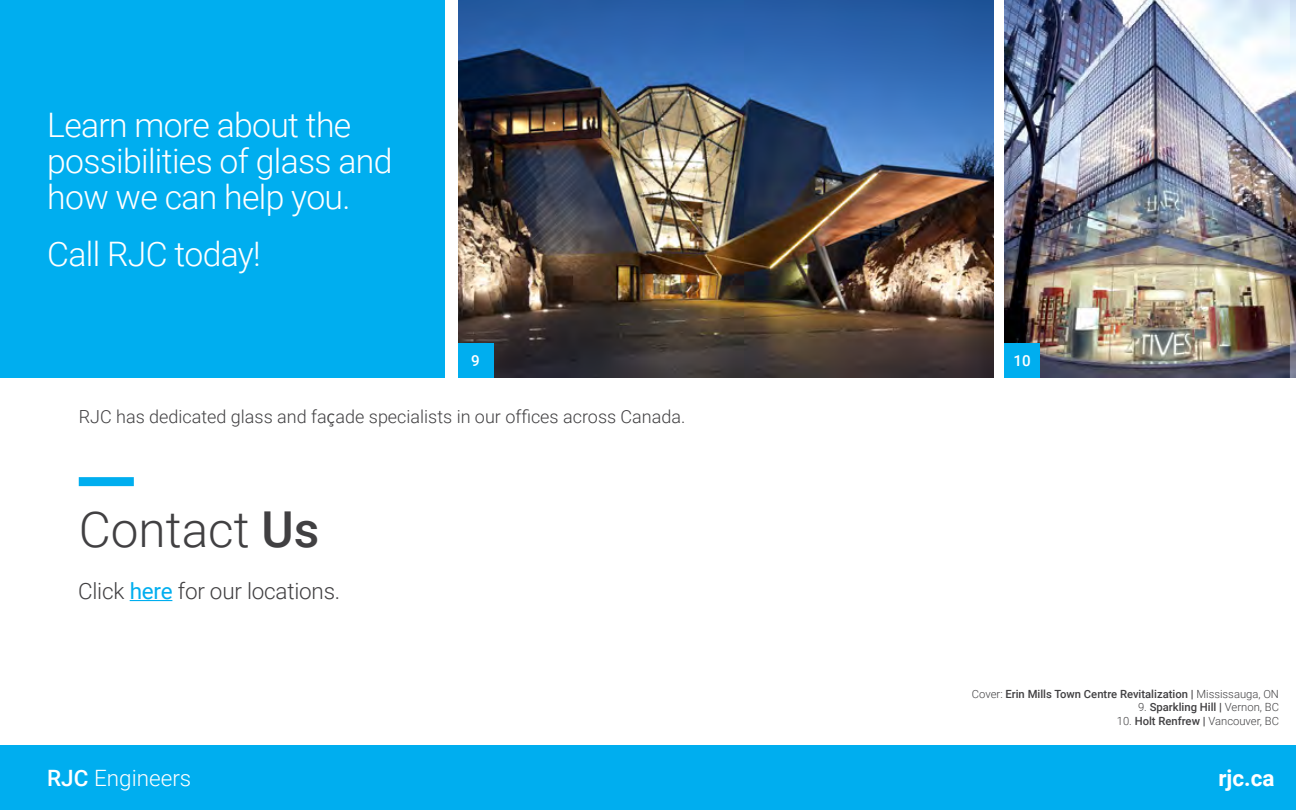
<style>
.page{position:relative;width:1296px;height:810px;background:#fff}
.page>*{position:absolute;margin:0;border:0;box-sizing:border-box;transform-origin:0 0}
.t1{font:300 49.5px "Roboto";color:#414042}
.t2{font:300 33.75px/36px "Roboto";letter-spacing:-.02em;color:#fff}
.t3{font:300 22.5px "Roboto";letter-spacing:-.01em;color:#414042}
.t4{font:300 22.5px "Roboto";color:#fff}
.t5{font:700 22.5px "Roboto";color:#fff}
.t6{font:300 18px "Roboto";color:#414042}
.t7{font:500 15.3px "Roboto";color:#fff}
.t8{font:500 11.25px "Roboto";color:#414042}
.t9{font:300 11.25px "Roboto";color:#414042}
.s1{font-family:"Interstate"}
.s2{font-weight:500}
.s3{font-weight:400;color:#00aeef}
.s4{font-weight:300}
</style>
<div class="page">
<div style="left:0;top:745px;width:1296px;height:65px;background:#00aeef"></div>
<div style="left:0;top:0;width:445px;height:377px;background:#00aeef"></div>
<img style="left:458px;top:0;width:535px;height:377px">
<img style="left:1004px;top:0;width:292px;height:377px">
<div style="left:458px;top:343px;width:35px;height:34px;background:#00aeef"></div>
<div style="left:1004px;top:343px;width:36px;height:34px;background:#00aeef"></div>
<hr style="left:130px;top:600px;width:42px;height:1px;background:#00aeef">
<div style="left:79px;top:477px;width:55px;height:9px;background:#00aeef"></div>
<h2 class="t2" style="left:47px;top:106px;width:347px">Learn more about the possibilities of glass and how we can help you.</h2>
<h2 class="t2" style="left:47px;top:234px;width:215px">Call RJC today!</h2>
<h3 class="t7" style="left:471px;top:350px;width:10px">9</h3>
<h3 class="t7" style="left:1013px;top:350px;width:19px">10</h3>
<h3 class="t6" style="left:79px;top:404px;width:608px">RJC has dedicated glass and fa<span class="s1">ç</span>ade specialists in our offices across Canada.</h3>
<h1 class="t1" style="left:79px;top:495px;width:242px">Contact <span class="s2">Us</span></h1>
<h3 class="t3" style="left:78px;top:575px;width:264px">Click <span class="s3">here</span> for our locations.</h3>
<h3 class="t4" style="left:47px;top:762px;width:146px"><span class="s2">RJC</span> Engineers</h3>
<p class="t8" style="left:972px;top:686px;width:309px"><span class="s4">Cover:</span> Erin Mills Town Centre Revitalization | <span class="s4">Mississauga, ON</span></p>
<p class="t8" style="left:1138px;top:700px;width:142px"><span class="s4">9.</span> Sparkling Hill | <span class="s4">Vernon, BC</span></p>
<p class="t9" style="left:1117px;top:713px;width:164px">10. <span class="s2">Holt Renfrew |</span> Vancouver, BC</p>
<h3 class="t5" style="left:1218px;top:762px;width:58px">rjc.ca</h3>
</div>
